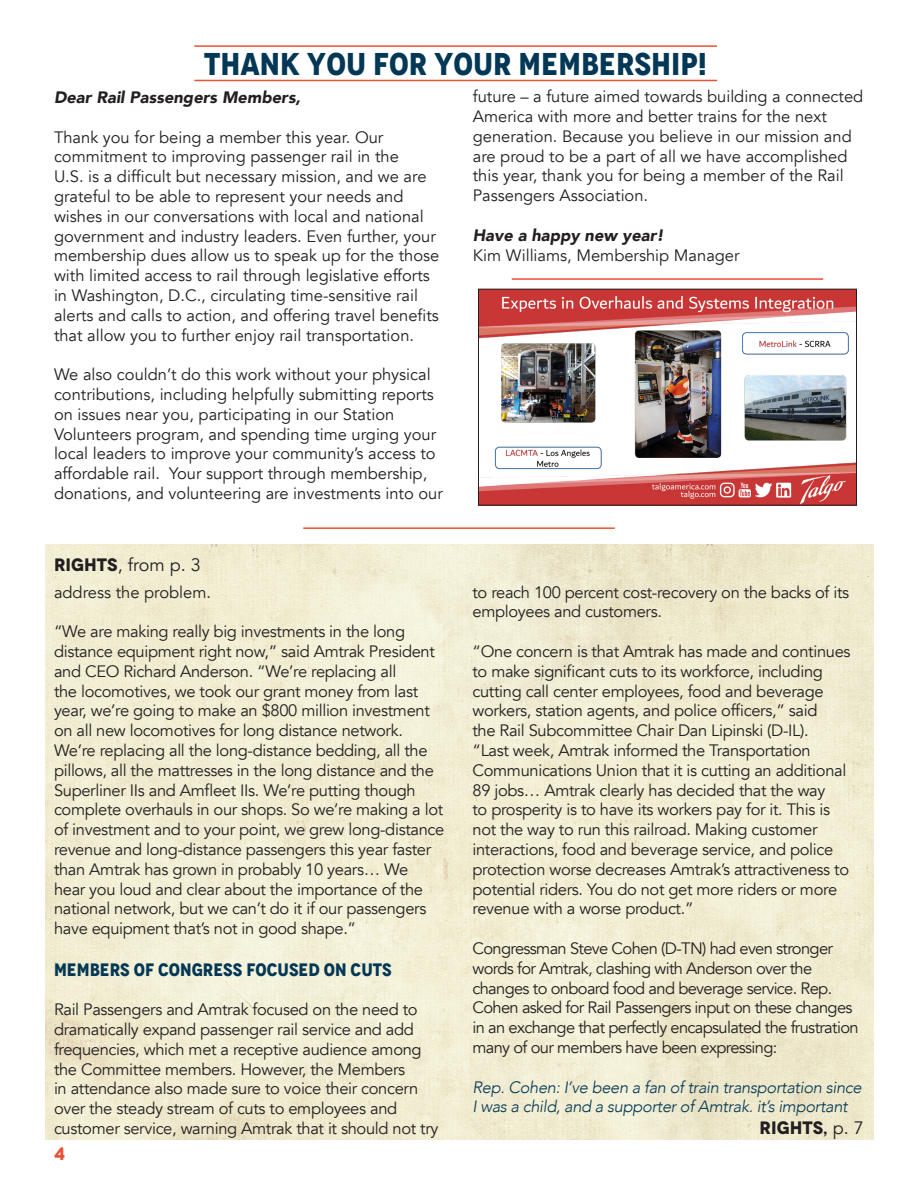
<style>
.page{position:relative;width:918px;height:1188px;background:#fff}
.page>*{position:absolute;margin:0;border:0;box-sizing:border-box;transform-origin:0 0}
.Header_Titles{font:700 condensed 31.5px "Novecento";color:#023755}
.Subhead_Header{font:700 condensed 18px "Novecento";color:#023755}
.t1{font:18px "Avenir";color:#231f20}
.t2{font:700 18px "Novecento";color:#231f20}
.t3{font:700 18px "Novecento";color:#ec5034}
.Body_Copy{font:16.5px/19.8px "Avenir";letter-spacing:-.02em;color:#231f20}
.Body_Copy-2{font:16.5px/19.8px "Avenir";color:#231f20}
.Body_Copy-3{font:16.5px/19.8px "Avenir";letter-spacing:-.04em;color:#231f20}
.Body_Copy-4{font:italic 300 16.5px/19.8px "Avenir";letter-spacing:-.02em;color:#023755}
.Body_Copy-5{font:italic 900 16.5px "Avenir";color:#231f20}
.s1{font-family:"Novecento";font-weight:700}
.s2{font-family:"Avenir";font-weight:400}
</style>
<div class="page">
<img style="left:45px;top:544px;width:829px;height:595px">
<hr style="left:194px;top:80px;width:523px;height:1px;background:#ec5034">
<hr style="left:303px;top:527px;width:312px;height:2px;background:#ec5034">
<img style="left:480px;top:291px;width:375px;height:212px">
<div style="left:478px;top:289px;width:379px;height:216px;border:1px solid #231f20"></div>
<hr style="left:512px;top:278px;width:311px;height:2px;background:#ec5034">
<hr style="left:194px;top:45px;width:523px;height:2px;background:#ec5034">
<h1 class="Header_Titles" style="left:204px;top:44px;width:504px">THANK YOU FOR YOUR MEMBERSHIP!</h1>
<p class="Body_Copy-5" style="left:54px;top:84px;width:248px">Dear Rail Passengers Members,</p>
<p class="Body_Copy-2" style="left:54px;top:127px;width:387px">Thank you for being a member this year. Our commitment to improving passenger rail in the<br>U.S. is a difficult but necessary mission, and we are grateful to be able to represent your needs and wishes in our conversations with local and national government and industry leaders. Even further, your membership dues allow us to speak up for the those with limited access to rail through legislative efforts in Washington, D.C., circulating time-sensitive rail alerts and calls to action, and offering travel benefits that allow you to further enjoy rail transportation.</p>
<p class="Body_Copy-2" style="left:54px;top:365px;width:390px">We also couldn’t do this work without your physical contributions, including helpfully submitting reports on issues near you, participating in our Station Volunteers program, and spending time urging your local leaders to improve your community’s access to affordable rail. Your support through membership, donations, and volunteering are investments into our</p>
<p class="t1" style="left:54px;top:554px;width:148px"><span class="s1">RIGHTS</span>, from p. 3</p>
<p class="Body_Copy-2" style="left:54px;top:582px;width:159px">address the problem.</p>
<p class="Body_Copy" style="left:54px;top:622px;width:392px">“We are making really big investments in the long distance equipment right now,” said Amtrak President and CEO Richard Anderson. “We’re replacing all<br>the locomotives, we took our grant money from last year, we’re going to make an $800 million investment on all new locomotives for long distance network.<br>We’re replacing all the long-distance bedding, all the pillows, all the mattresses in the long distance and the Superliner IIs and Amfleet IIs. We’re putting though complete overhauls in our shops. So we’re making a lot of investment and to your point, we grew long-distance revenue and long-distance passengers this year faster than Amtrak has grown in probably 10 years… We<br>hear you loud and clear about the importance of the national network, but we can’t do it if our passengers have equipment that’s not in good shape.”</p>
<p class="Subhead_Header" style="left:54px;top:958px;width:339px">MEMBERS OF CONGRESS FOCUSED ON CUTS</p>
<p class="Body_Copy" style="left:54px;top:1000px;width:386px">Rail Passengers and Amtrak focused on the need to dramatically expand passenger rail service and add frequencies, which met a receptive audience among the Committee members. However, the Members<br>in attendance also made sure to voice their concern over the steady stream of cuts to employees and customer service, warning Amtrak that it should not try</p>
<p class="t3" style="left:54px;top:1142px;width:13px">4</p>
<p class="Body_Copy-2" style="left:473px;top:87px;width:392px">future – a future aimed towards building a connected America with more and better trains for the next generation. Because you believe in our mission and are proud to be a part of all we have accomplished this year, thank you for being a member of the Rail Passengers Association.</p>
<p class="Body_Copy-5" style="left:473px;top:221px;width:192px">Have a happy new year!</p>
<p class="Body_Copy-2" style="left:473px;top:245px;width:268px">Kim Williams, Membership Manager</p>
<p class="Body_Copy" style="left:472px;top:582px;width:378px">to reach 100 percent cost-recovery on the backs of its employees and customers.</p>
<p class="Body_Copy" style="left:472px;top:642px;width:380px">“One concern is that Amtrak has made and continues to make significant cuts to its workforce, including cutting call center employees, food and beverage workers, station agents, and police officers,” said<br>the Rail Subcommittee Chair Dan Lipinski (D-IL).<br>“Last week, Amtrak informed the Transportation Communications Union that it is cutting an additional 89 jobs… Amtrak clearly has decided that the way<br>to prosperity is to have its workers pay for it. This is not the way to run this railroad. Making customer interactions, food and beverage service, and police protection worse decreases Amtrak’s attractiveness to potential riders. You do not get more riders or more revenue with a worse product.”</p>
<p class="Body_Copy-3" style="left:472px;top:939px;width:388px">Congressman Steve Cohen (D-TN) had even stronger words for Amtrak, clashing with Anderson over the changes to onboard food and beverage service. Rep.<br>Cohen asked for Rail Passengers input on these changes in an exchange that perfectly encapsulated the frustration many of our members have been expressing:</p>
<p class="Body_Copy-4" style="left:472px;top:1077px;width:391px">Rep. Cohen: I’ve been a fan of train transportation since<br>I was a child, and a supporter of Amtrak. it’s important</p>
<p class="t2" style="left:760px;top:1117px;width:106px">RIGHTS, <span class="s2">p. 7</span></p>
</div>
